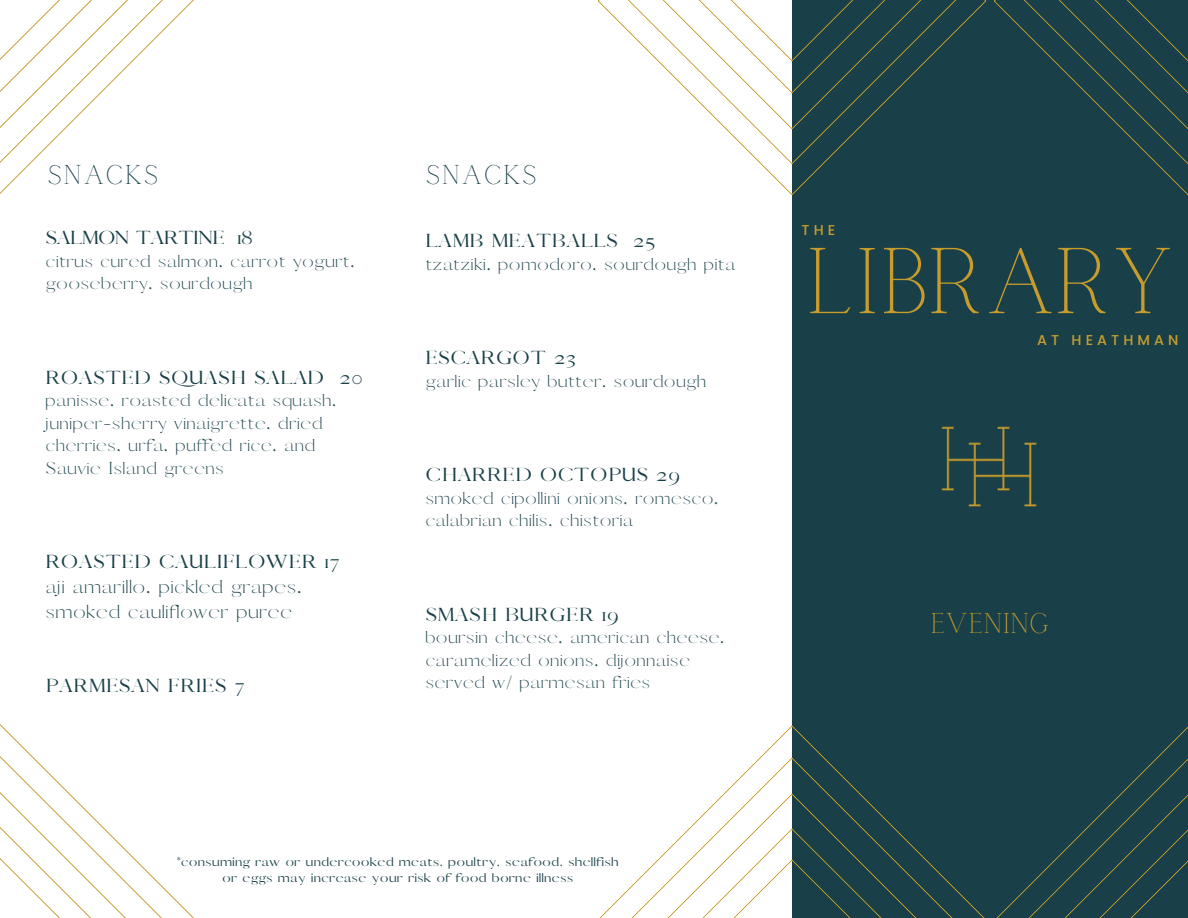
<style>
.page{position:relative;width:1188px;height:918px;background:#fff}
.page>*{position:absolute;margin:0;border:0;box-sizing:border-box;transform-origin:0 0}
.t1{font:92.4px "Calgary";color:#c79c2d}
.t2{font:28.35px "Calgary";color:#c79c2d}
.t3{font:27px "Calgary";letter-spacing:.055em;color:#194048}
.t4{font:18px "Pierson";letter-spacing:.055em;color:#194048}
.t5{font:300 18px/24.8px "Pierson";letter-spacing:.055em;color:#194048}
.t6{font:18px "Pierson";color:#194048}
.t7{font:300 16.5px/22.5px "Pierson";letter-spacing:.055em;color:#194048}
.t8{font:500 14.25px "Poppins";letter-spacing:.285em;color:#c79c2d}
.t9{font:12px/16px "Pierson";letter-spacing:.055em;color:#194048;text-align:center}
</style>
<div class="page">
<div style="left:792px;top:0;width:396px;height:918px;background:#194048"></div>
<svg style="left:994px;top:0;width:194px;height:195px"></svg>
<svg style="left:598px;top:0;width:388px;height:165px"></svg>
<svg style="left:724px;top:757px;width:136px;height:36px"></svg>
<svg style="left:689px;top:793px;width:206px;height:35px"></svg>
<svg style="left:599px;top:828px;width:386px;height:90px"></svg>
<svg style="left:996px;top:726px;width:192px;height:192px"></svg>
<svg style="left:0;top:0;width:194px;height:194px"></svg>
<svg style="left:0;top:724px;width:194px;height:194px"></svg>
<img style="left:941px;top:426px;width:96px;height:81px">
<p class="t3" style="left:47px;top:160px;width:113px">SNACKS</p>
<p class="t3" style="left:426px;top:160px;width:113px">SNACKS</p>
<p class="t6" style="left:46px;top:227px;width:208px">SALMON TARTINE 18</p>
<p class="t7" style="left:46px;top:250px;width:310px">citrus cured salmon, carrot yogurt, gooseberry, sourdough</p>
<p class="t4" style="left:46px;top:366px;width:318px">ROASTED SQUASH SALAD 20</p>
<p class="t7" style="left:46px;top:389px;width:292px">panisse, roasted delicata squash, juniper-sherry vinaigrette, dried cherries, urfa, puffed rice, and<br>Sauvie Island greens</p>
<p class="t4" style="left:46px;top:551px;width:295px">ROASTED CAULIFLOWER 17</p>
<p class="t5" style="left:46px;top:575px;width:257px">aji amarillo, pickled grapes, smoked cauliflower puree</p>
<p class="t4" style="left:46px;top:675px;width:200px">PARMESAN FRIES 7</p>
<p class="t4" style="left:426px;top:230px;width:231px">LAMB MEATBALLS 25</p>
<p class="t7" style="left:426px;top:253px;width:311px">tzatziki, pomodoro, sourdough pita</p>
<p class="t4" style="left:426px;top:347px;width:152px">ESCARGOT 23</p>
<p class="t7" style="left:426px;top:370px;width:282px">garlic parsley butter, sourdough</p>
<p class="t4" style="left:426px;top:464px;width:256px">CHARRED OCTOPUS 29</p>
<p class="t7" style="left:426px;top:487px;width:294px">smoked cipollini onions, romesco, calabrian chilis, chistoria</p>
<p class="t4" style="left:426px;top:603px;width:194px">SMASH BURGER 19</p>
<p class="t7" style="left:426px;top:626px;width:300px">boursin cheese, american cheese, caramelized onions, dijonnaise</p>
<p class="t7" style="left:426px;top:671px;width:226px">served w/ parmesan fries</p>
<p class="t9" style="left:177px;top:854px;width:443px">*consuming raw or undercooked meats, poultry, seafood, shellfish or eggs may increase your risk of food borne illness</p>
<p class="t8" style="left:802px;top:222px;width:35px">THE</p>
<p class="t1" style="left:806px;top:230px;width:370px">LIBRARY</p>
<p class="t8" style="left:1037px;top:332px;width:143px">AT HEATHMAN</p>
<p class="t2" style="left:931px;top:607px;width:120px">EVENING</p>
</div>
